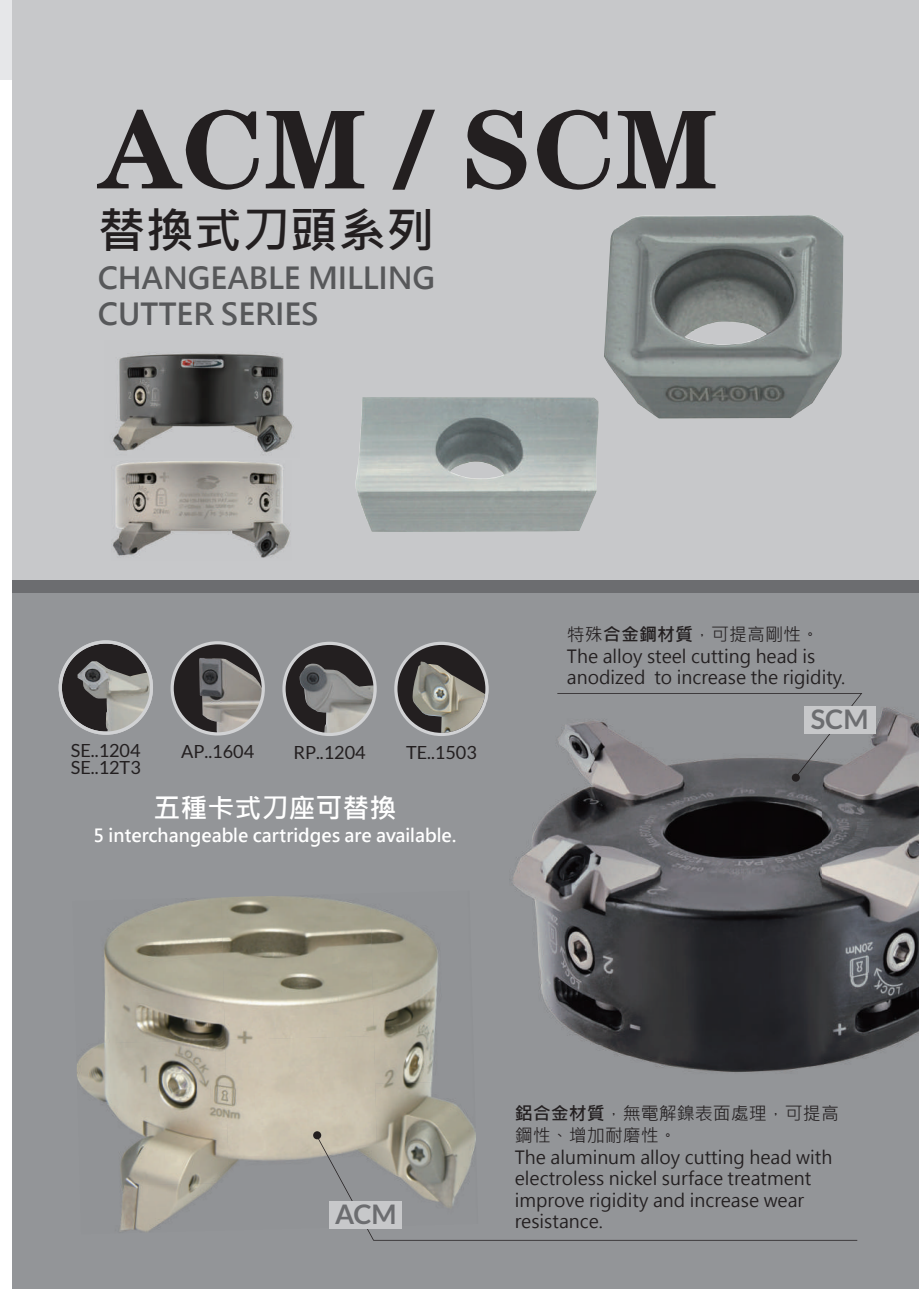
<style>
.page{position:relative;width:919px;height:1289px;background:#fff}
.page>*{position:absolute;margin:0;border:0;box-sizing:border-box;transform-origin:0 0}
.t1{font:112.5px "FZCHSJW GB1 0";color:#231f20}
.t2{font:700 48px "Microsoft Jheng Hei";color:#231f20}
.t3{font:700 30px/36px "Microsoft Jheng Hei";color:#57585a}
.t4{font:700 27px "Microsoft Jheng Hei";color:#fff}
.t5{font:700 27px "Lato";color:#6c6d70}
.t6{font:18.15px/17.1px "Lato";color:#231f20}
.t7{font:18px/21.6px "Microsoft Jheng Hei";color:#231f20}
.t8{font:700 18px "Microsoft Jheng Hei";letter-spacing:-.005em;color:#fff}
.s1{font-weight:700}
</style>
<div class="page">
<div style="left:13px;top:534px;width:905px;height:754px;background:#939598"></div>
<div style="left:0;top:0;width:13px;height:80px;background:#e6e7e9"></div>
<div style="left:13px;top:0;width:905px;height:586px;background:#c7c8ca"></div>
<div style="left:13px;top:580px;width:905px;height:12px;background:#6c6d70"></div>
<img style="left:604px;top:215px;width:239px;height:203px">
<img style="left:113px;top:461px;width:177px;height:97px">
<img style="left:112px;top:353px;width:182px;height:100px">
<svg style="left:59px;top:640px;width:94px;height:94px"></svg>
<svg style="left:170px;top:641px;width:95px;height:94px"></svg>
<svg style="left:282px;top:641px;width:95px;height:95px"></svg>
<svg style="left:394px;top:641px;width:94px;height:95px"></svg>
<img style="left:486px;top:683px;width:432px;height:389px">
<img style="left:486px;top:678px;width:2px;height:25px">
<img style="left:104px;top:898px;width:117px;height:141px">
<img style="left:221px;top:896px;width:149px;height:143px">
<img style="left:370px;top:909px;width:68px;height:171px">
<img style="left:77px;top:1039px;width:148px;height:139px">
<img style="left:225px;top:1035px;width:153px;height:139px">
<img style="left:375px;top:1080px;width:101px;height:58px">
<img style="left:120px;top:1178px;width:100px;height:54px">
<svg style="left:318px;top:1138px;width:539px;height:102px"></svg>
<div style="left:313px;top:1131px;width:8px;height:8px;background:#231f20;border-radius:50%"></div>
<div style="left:791px;top:773px;width:8px;height:8px;background:#231f20;border-radius:50%"></div>
<svg style="left:557px;top:693px;width:305px;height:84px"></svg>
<div style="left:329px;top:1201px;width:73px;height:27px;background:#c7c8ca"></div>
<div style="left:804px;top:706px;width:71px;height:27px;background:#c7c8ca"></div>
<img style="left:355px;top:397px;width:243px;height:135px">
<h1 class="t1" style="left:98px;top:84px;width:620px">ACM / SCM</h1>
<h2 class="t2" style="left:98px;top:200px;width:338px">替換式刀頭系列</h2>
<h3 class="t3" style="left:98px;top:260px;width:339px">CHANGEABLE MILLING<br>CUTTER SERIES</h3>
<p class="t7" style="left:567px;top:623px;width:280px">特殊<span class="s1">合金鋼材質</span>，可提高剛性。<br>The alloy steel cutting head is anodized to increase the rigidity.</p>
<p class="t6" style="left:71px;top:742px;width:71px">SE..1204<br>SE..12T3</p>
<p class="t6" style="left:181px;top:742px;width:74px">AP..1604</p>
<p class="t6" style="left:293px;top:743px;width:74px">RP..1204</p>
<p class="t6" style="left:406px;top:743px;width:72px">TE..1503</p>
<h3 class="t4" style="left:153px;top:791px;width:244px">五種卡式刀座可替換</h3>
<p class="t8" style="left:94px;top:823px;width:364px">5 interchangeable cartridges are available.</p>
<h3 class="t5" style="left:810px;top:704px;width:59px">SCM</h3>
<p class="t7" style="left:514px;top:1102px;width:325px"><span class="s1">鋁合金材質</span>，無電解鎳表面處理，可提高鋼性、增加耐磨性。<br>The aluminum alloy cutting head with electroless nickel surface treatment improve rigidity and increase wear</p>
<h3 class="t5" style="left:335px;top:1199px;width:63px">ACM</h3>
<p class="t7" style="left:514px;top:1210px;width:90px">resistance.</p>
</div>
